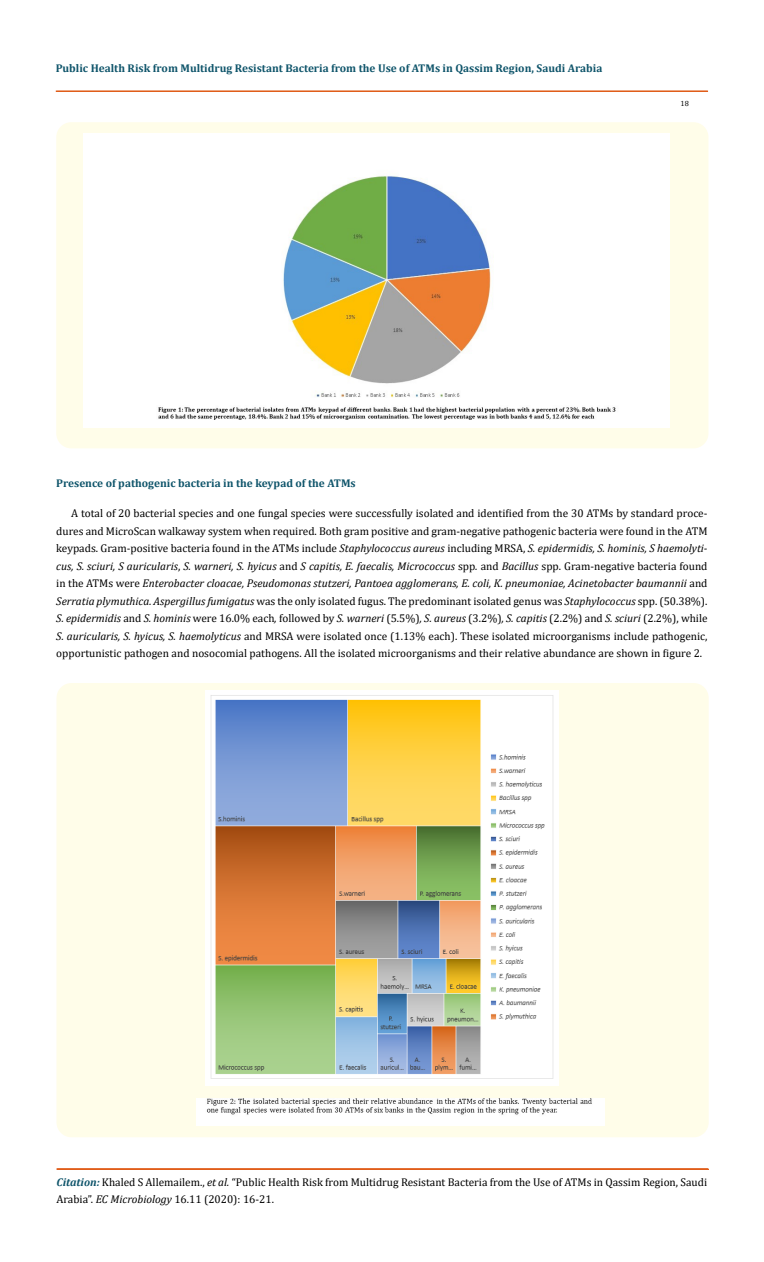
<style>
.page{position:relative;width:764px;height:1262px;background:#fff}
.page>*{position:absolute;margin:0;border:0;box-sizing:border-box;transform-origin:0 0}
.t1{font:11.25px/17.5px "Cambria";color:#000}
.t2{font:700 11.25px "Cambria";color:#0e546a}
.t3{font:7.5px "Cambria";color:#000}
.s1{font-style:italic}
.s2{font-weight:700;font-style:italic;color:#0e546a}
</style>
<div class="page">
<div style="left:56px;top:91px;width:651px;height:1px;border:1px solid #e05d1a"></div>
<div style="left:57px;top:1168px;width:651px;height:1px;border:1px solid #e05d1a"></div>
<div style="left:56px;top:122px;width:652px;height:326px;background:#fffde9;border-radius:15px"></div>
<img style="left:84px;top:133px;width:585px;height:294px">
<div style="left:56px;top:683px;width:652px;height:454px;background:#fffde9;border-radius:15px"></div>
<img style="left:196px;top:1098px;width:408px;height:27px">
<img style="left:205px;top:690px;width:353px;height:395px">
<p class="t2" style="left:56px;top:60px;width:548px">Public Health Risk from Multidrug Resistant Bacteria from the Use of ATMs in Qassim Region, Saudi Arabia</p>
<p class="t3" style="left:680px;top:98px;width:10px">18</p>
<p class="t2" style="left:56px;top:475px;width:301px">Presence of pathogenic bacteria in the keypad of the ATMs</p>
<p class="t1" style="left:56px;top:504px;width:653px;text-align:justify;text-indent:15px">A total of 20 bacterial species and one fungal species were successfully isolated and identified from the 30 ATMs by standard proce&shy;dures and MicroScan walkaway system when required. Both gram positive and gram-negative pathogenic bacteria were found in the ATM keypads. Gram-positive bacteria found in the ATMs include <span class="s1">Staphylococcus aureus</span> including MRSA, <span class="s1">S. epidermidis, S. hominis, S haemolyti&shy;cus, S. sciuri, S auricularis</span>, <span class="s1">S. warneri, S. hyicus</span> and <span class="s1">S capitis, E. faecalis, Micrococcus</span> spp<span class="s1">.</span> and <span class="s1">Bacillus</span> spp. Gram-negative bacteria found in the ATMs were <span class="s1">Enterobacter cloacae, Pseudomonas stutzeri, Pantoea agglomerans, E. coli, K. pneumoniae, Acinetobacter baumannii</span> and <span class="s1">Serratia plymuthica. Aspergillus fumigatus</span> was the only isolated fugus. The predominant isolated genus was <span class="s1">Staphylococcus</span> spp. (50.38%).<br><span class="s1">S. epidermidis</span> and <span class="s1">S. hominis</span> were 16.0% each<span class="s1">,</span> followed by <span class="s1">S. warneri</span> (5.5%)<span class="s1">, S. aureus</span> (3.2%)<span class="s1">, S. capitis</span> (2.2%) and <span class="s1">S. sciuri</span> (2.2%), while <span class="s1">S. auricularis, S. hyicus, S. haemolyticus</span> and MRSA were isolated once (1.13% each). These isolated microorganisms include pathogenic, opportunistic pathogen and nosocomial pathogens. All the isolated microorganisms and their relative abundance are shown in figure 2.</p>
<p class="t1" style="left:56px;top:1172px;width:652px"><span class="s2">Citation:</span> Khaled S Allemailem., <span class="s1">et al.</span> “Public Health Risk from Multidrug Resistant Bacteria from the Use of ATMs in Qassim Region, Saudi<br>Arabia”. <span class="s1">EC Microbiology</span> 16.11 (2020): 16-21.</p>
</div>
